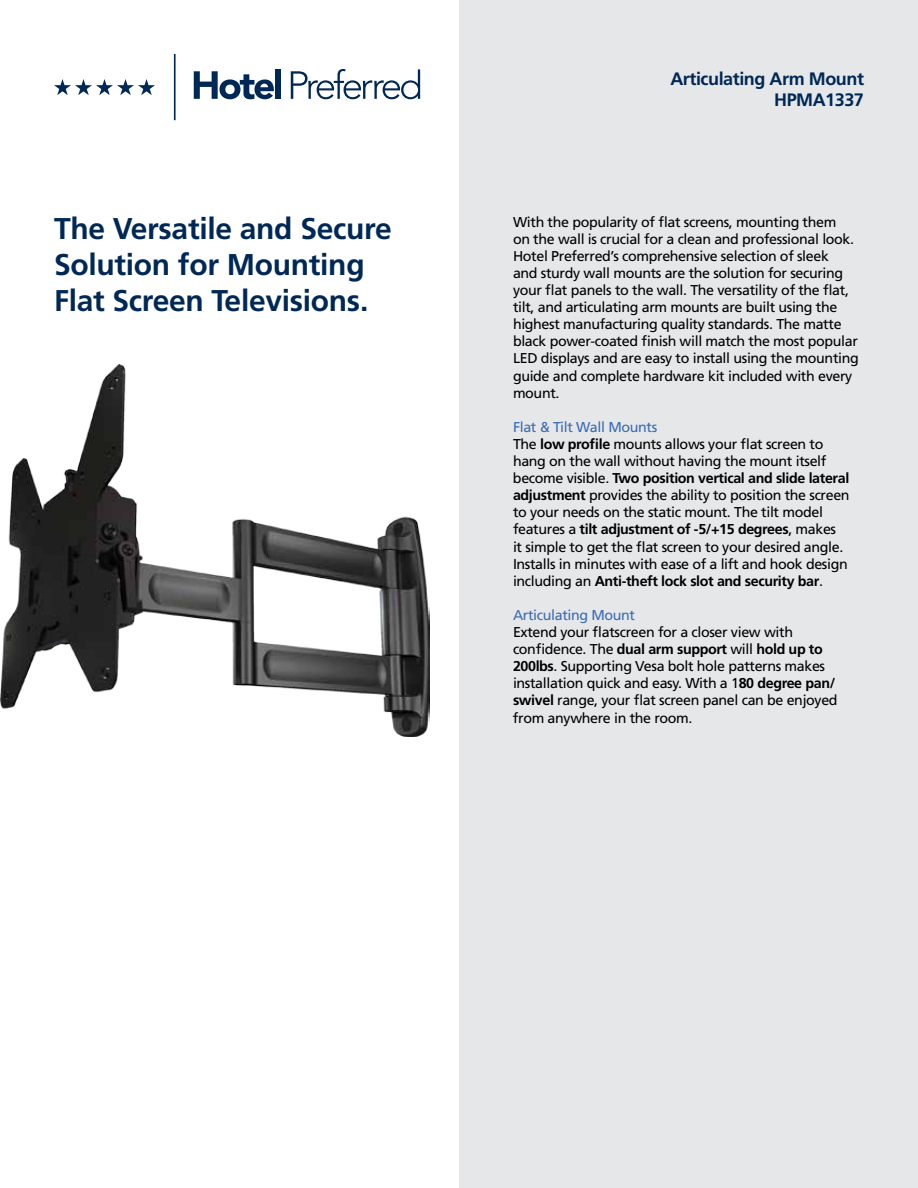
<style>
.page{position:relative;width:918px;height:1188px;background:#fff}
.page>*{position:absolute;margin:0;border:0;box-sizing:border-box;transform-origin:0 0}
.t1{font:700 30px/36px "Frutiger";letter-spacing:-.01em;color:#002856}
.t2{font:700 18px/21.6px "Frutiger";letter-spacing:-.025em;color:#002856;text-align:right}
.t3{font:14.25px/17.1px "Frutiger";letter-spacing:-.025em;color:#000}
.t4{font:14.25px "Frutiger";letter-spacing:-.025em;color:#396cb5}
.s1{color:#396cb5}
.s2{font-weight:700}
</style>
<div class="page">
<div style="left:459px;top:0;width:459px;height:1188px;background:#e6e7e8"></div>
<svg style="left:54px;top:79px;width:101px;height:16px"></svg>
<svg style="left:174px;top:54px;width:2px;height:66px"></svg>
<svg style="left:194px;top:71px;width:80px;height:28px"></svg>
<div style="left:275px;top:69px;width:6px;height:30px;background:#002856"></div>
<svg style="left:291px;top:69px;width:129px;height:30px"></svg>
<img style="left:0;top:364px;width:430px;height:373px">
<p class="t2" style="left:670px;top:68px;width:195px">Articulating Arm Mount<br>HPMA1337</p>
<h1 class="t1" style="left:54px;top:210px;width:339px">The Versatile and Secure<br>Solution for Mounting<br>Flat Screen Televisions.</h1>
<p class="t3" style="left:513px;top:213px;width:347px">With the popularity of flat screens, mounting them<br>on the wall is crucial for a clean and professional look.<br>Hotel Preferred’s comprehensive selection of sleek<br>and sturdy wall mounts are the solution for securing your flat panels to the wall. The versatility of the flat, tilt, and articulating arm mounts are built using the highest manufacturing quality standards. The matte black power-coated finish will match the most popular LED displays and are easy to install using the mounting guide and complete hardware kit included with every mount.</p>
<p class="t3" style="left:513px;top:418px;width:338px"><span class="s1">Flat &amp; Tilt Wall Mounts<br></span>The <span class="s2">low profile</span> mounts allows your flat screen to hang on the wall without having the mount itself become visible. <span class="s2">Two position vertical and slide lateral adjustment</span> provides the ability to position the screen to your needs on the static mount. The tilt model features a <span class="s2">tilt adjustment of -5/+15 degrees</span>, makes<br>it simple to get the flat screen to your desired angle.<br>Installs in minutes with ease of a lift and hook design including an <span class="s2">Anti-theft lock slot and security bar</span>.</p>
<p class="t4" style="left:513px;top:607px;width:124px">Articulating Mount</p>
<p class="t3" style="left:513px;top:624px;width:326px">Extend your flatscreen for a closer view with confidence. The <span class="s2">dual arm support</span> will <span class="s2">hold up to 200lbs</span>. Supporting Vesa bolt hole patterns makes installation quick and easy. With a 1<span class="s2">80 degree pan/ swivel</span> range, your flat screen panel can be enjoyed from anywhere in the room.</p>
</div>
